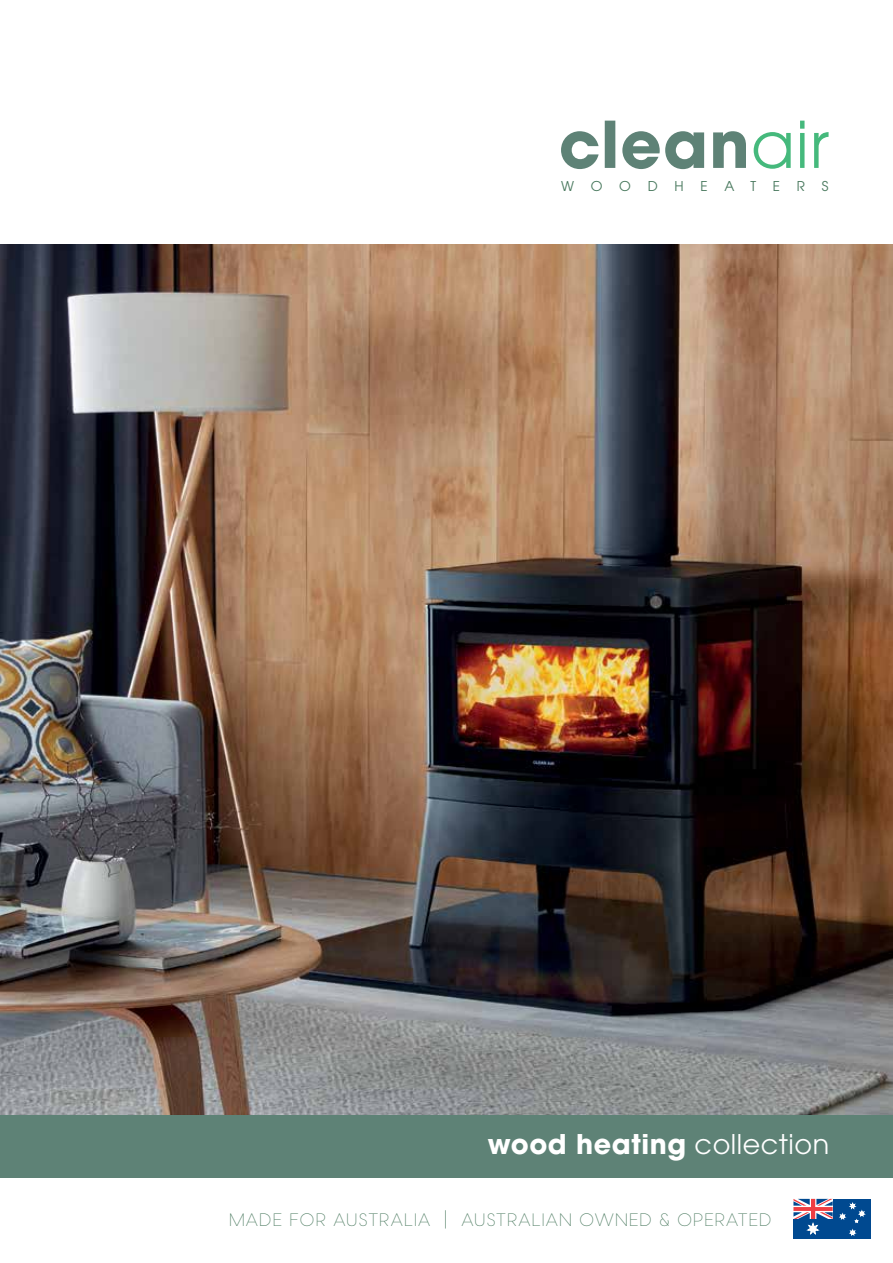
<style>
.page{position:relative;width:893px;height:1263px;background:#fff}
.page>*{position:absolute;margin:0;border:0;box-sizing:border-box;transform-origin:0 0}
.t1{font:700 27px "ITC Avant Garde Pro";letter-spacing:.02em;color:#fff}
.t2{font:300 18px "Nordique Pro";letter-spacing:.115em;color:#48785d}
.t3{font:13.5px "ITC Avant Garde Pro";letter-spacing:1.245em;color:#48785d}
.s1{font-weight:400}
.s2{font-size:21px}
</style>
<div class="page">
<div style="left:0;top:1101px;width:893px;height:77px;background:#5e8276"></div>
<img style="left:0;top:244px;width:893px;height:870px">
<svg style="left:754px;top:121px;width:74px;height:48px"></svg>
<svg style="left:561px;top:121px;width:185px;height:48px"></svg>
<div style="left:793px;top:1199px;width:78px;height:40px;background:#004990"></div>
<svg style="left:849px;top:1229px;width:7px;height:7px"></svg>
<svg style="left:839px;top:1202px;width:26px;height:21px"></svg>
<svg style="left:793px;top:1199px;width:40px;height:36px"></svg>
<p class="t3" style="left:561px;top:178px;width:269px">WOODHEATERS</p>
<h1 class="t1" style="left:488px;top:1126px;width:343px">wood heating <span class="s1">collection</span></h1>
<p class="t2" style="left:230px;top:1209px;width:543px">MADE FOR AUSTRALIA <span class="s2">|</span> AUSTRALIAN OWNED &amp; OPERATED</p>
</div>
